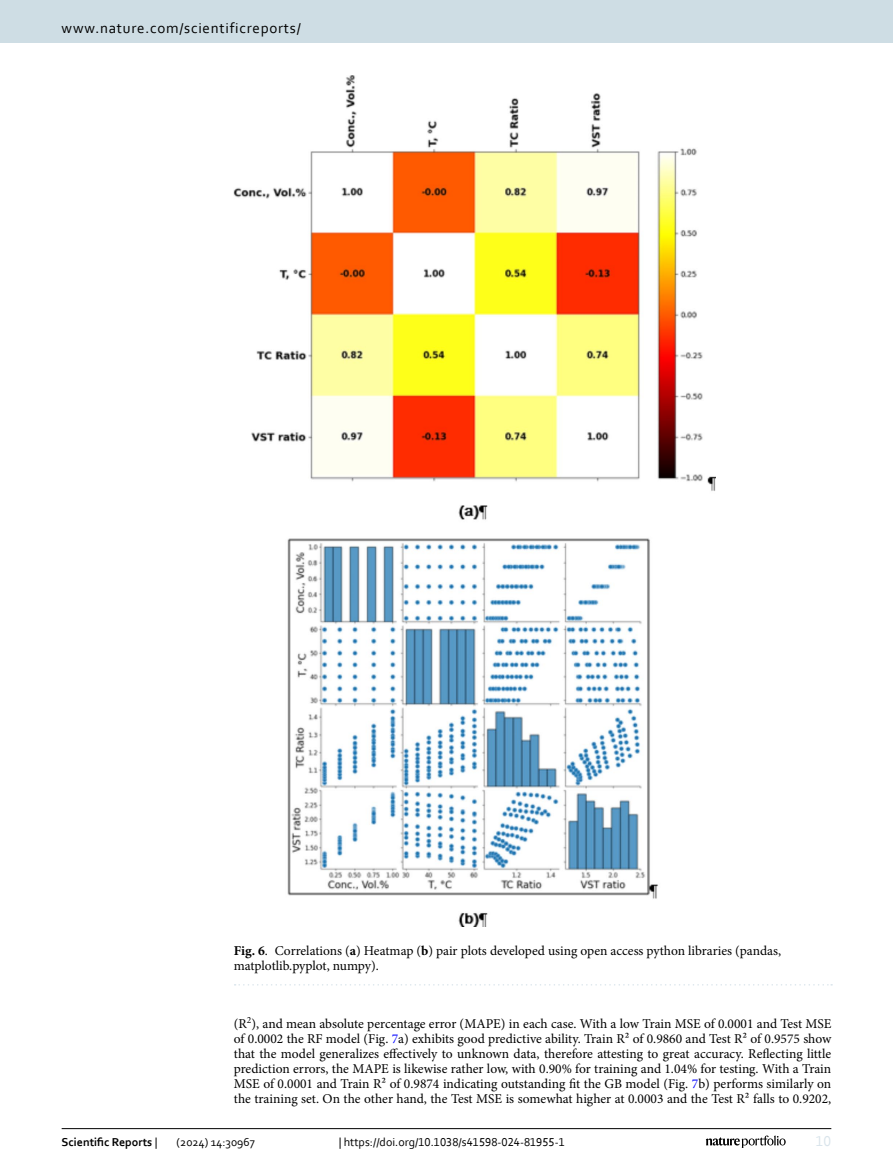
<style>
.page{position:relative;width:893px;height:1174px;background:#fff}
.page>*{position:absolute;margin:0;border:0;box-sizing:border-box;transform-origin:0 0}
.t1{font:15px "Corbel";letter-spacing:.05em;color:#000}
.t2{font:15px "Corbel";color:#d9e4eb}
.Body_Text{font:13.5px/15px "Minion Pro";color:#000;text-align:justify}
.Figure_Caption{font:13.5px/15px "Minion Pro";letter-spacing:-.005em;color:#000}
.t3{font:12px "Corbel";color:#000}
.t4{font:700 12px "Corbel";color:#000}
.s1{font-weight:700}
.s2{color:#00f}
.s3{font-weight:400}
</style>
<div class="page">
<img style="left:234px;top:76px;width:481px;height:850px">
<svg style="left:235px;top:984px;width:597px;height:1px"></svg>
<hr style="left:62px;top:1128px;width:769px;height:1px;background:#000">
<svg style="left:706px;top:1135px;width:80px;height:12px"></svg>
<div style="left:0;top:0;width:893px;height:43px;background:#cedde4"></div>
<p class="t1" style="left:62px;top:18px;width:241px">www.nature.com/scientificreports/</p>
<p class="Figure_Caption" style="left:234px;top:942px;width:549px"><span class="s1">Fig. 6</span>. Correlations (<span class="s1">a</span>) Heatmap (<span class="s1">b</span>) pair plots developed using open access python libraries (pandas, matplotlib.pyplot, numpy).</p>
<p class="Body_Text" style="left:234px;top:1015px;width:599px">(R<sup>2</sup>), and mean absolute percentage error (MAPE) in each case. With a low Train MSE of 0.0001 and Test MSE of 0.0002 the RF model (Fig. <span class="s2">7</span>a) exhibits good predictive ability. Train R² of 0.9860 and Test R² of 0.9575 show that the model generalizes effectively to unknown data, therefore attesting to great accuracy. Reflecting little prediction errors, the MAPE is likewise rather low, with 0.90% for training and 1.04% for testing. With a Train MSE of 0.0001 and Train R² of 0.9874 indicating outstanding fit the GB model (Fig. <span class="s2">7</span>b) performs similarly on the training set. On the other hand, the Test MSE is somewhat higher at 0.0003 and the Test R² falls to 0.9202,</p>
<p class="t4" style="left:62px;top:1134px;width:97px">Scientific Reports <span class="s3">|</span></p>
<p class="t3" style="left:177px;top:1134px;width:80px">(2024) 14:30967</p>
<p class="t3" style="left:339px;top:1134px;width:228px">| https://doi.org/10.1038/s41598-024-81955-1</p>
<p class="t2" style="left:816px;top:1132px;width:17px">10</p>
</div>
